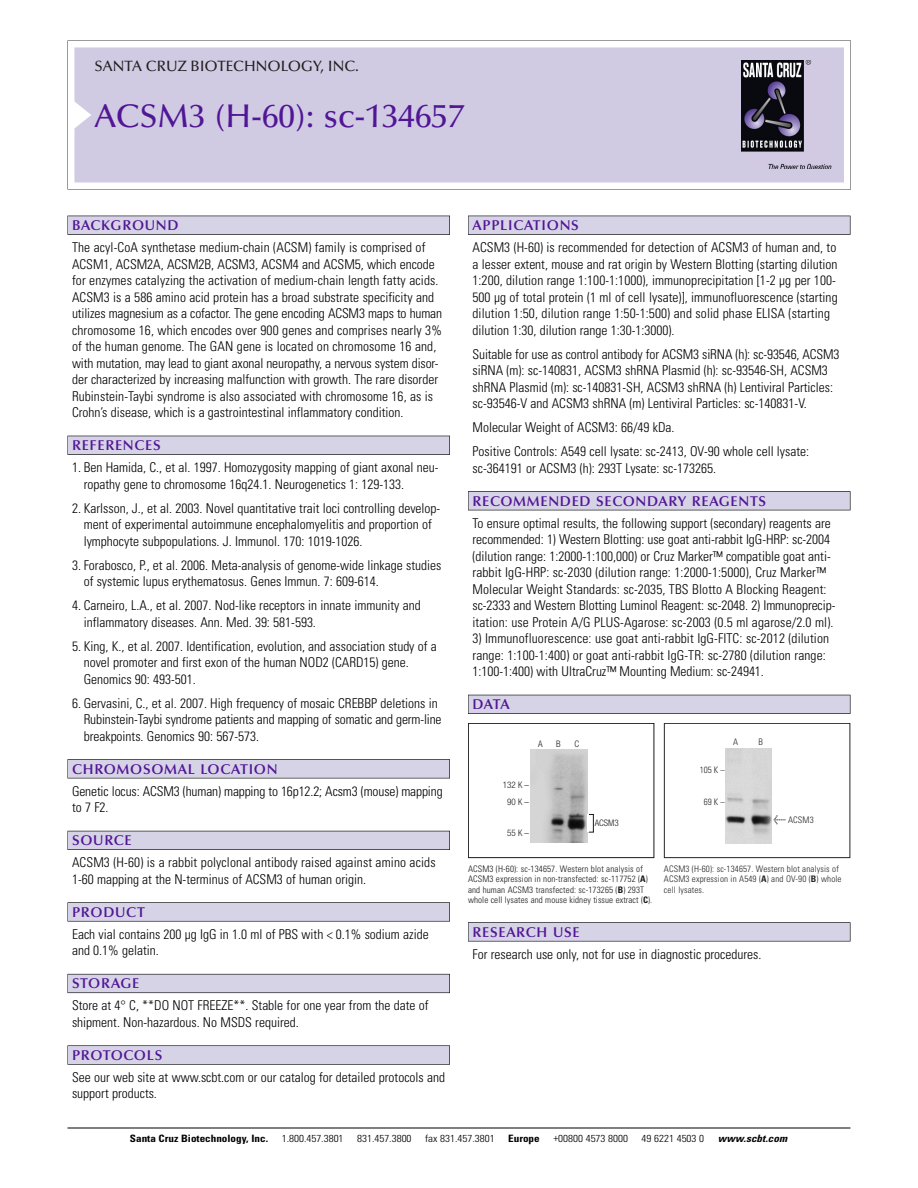
<style>
.page{position:relative;width:918px;height:1188px;background:#fff}
.page>*{position:absolute;margin:0;border:0;box-sizing:border-box;transform-origin:0 0}
.t1{font:500 33px "Optima";color:#511695}
.t2{font:500 15px "Optima";color:#231f20}
.t3{font:600 14.25px "Optima";letter-spacing:.05em;color:#511695}
.t4{font:300 condensed 13.5px/16.5px "Univers";color:#000}
.t5{font:300 condensed 10.2px "Univers";color:#000;scale:1.1 1}
.t6{font:700 condensed 10.2px "Univers";color:#000;scale:1.1 1}
.t7{font:italic 700 condensed 10.2px "Univers";letter-spacing:.005em;color:#000;scale:1.1 1}
.t8{font:9px/10.5px "Univers Condensed Light+QOLPOT";letter-spacing:.015em;color:#191919}
.t9{font:9px/10.5px "Univers Condensed Light+ANKADZ";letter-spacing:.015em;color:#272627}
.t10{font:9px/17.9px "Helvetica Neue Light Cond+WDSQRN";color:#191919;text-align:center}
.s1{font-family:"Meta Plus Book Roman+UZZIOP";font-size:10.5px}
.s2{font-family:"Univers Condensed Bold+PHCSEL"}
.s3{font-family:"Univers Condensed Bold+OUQRHL"}
</style>
<div class="page">
<svg style="left:68px;top:40px;width:783px;height:149px"></svg>
<div style="left:74px;top:47px;width:770px;height:135px;background:#d1cae3"></div>
<img style="left:741px;top:60px;width:90px;height:108px">
<div style="left:68px;top:216px;width:382px;height:19px;background:#525155"></div>
<div style="left:68px;top:216px;width:381px;height:18px;background:#d7d3e7"></div>
<div style="left:68px;top:436px;width:382px;height:19px;background:#515055"></div>
<div style="left:68px;top:436px;width:381px;height:18px;background:#d7d3e7"></div>
<div style="left:68px;top:759px;width:382px;height:19px;background:#545357"></div>
<div style="left:68px;top:760px;width:381px;height:18px;background:#d7d3e7"></div>
<div style="left:68px;top:831px;width:382px;height:19px;background:#54535a"></div>
<div style="left:68px;top:831px;width:381px;height:18px;background:#d7d3e7"></div>
<svg style="left:68px;top:902px;width:382px;height:20px"></svg>
<div style="left:68px;top:903px;width:381px;height:18px;background:#d7d3e7"></div>
<div style="left:68px;top:974px;width:382px;height:19px;background:#66646e"></div>
<div style="left:68px;top:974px;width:381px;height:18px;background:#d7d3e7"></div>
<div style="left:68px;top:1045px;width:382px;height:20px;background:#616161"></div>
<div style="left:68px;top:1046px;width:381px;height:18px;background:#d7d3e7"></div>
<div style="left:468px;top:216px;width:382px;height:19px;background:#525155"></div>
<div style="left:468px;top:216px;width:382px;height:18px;background:#d7d3e7"></div>
<div style="left:468px;top:491px;width:382px;height:19px;background:#525155"></div>
<div style="left:468px;top:492px;width:382px;height:18px;background:#d7d3e7"></div>
<div style="left:468px;top:695px;width:382px;height:19px;background:#525158"></div>
<div style="left:468px;top:695px;width:382px;height:18px;background:#d7d3e7"></div>
<div style="left:468px;top:922px;width:382px;height:19px;background:#575759"></div>
<div style="left:468px;top:923px;width:382px;height:18px;background:#d7d3e7"></div>
<hr style="left:68px;top:1128px;width:782px;height:1px;background:#000">
<div style="left:468px;top:723px;width:186px;height:135px;border:1px solid #191919"></div>
<img style="left:530px;top:750px;width:57px;height:92px">
<div style="left:664px;top:723px;width:186px;height:135px;border:1px solid #272627"></div>
<img style="left:726px;top:748px;width:45px;height:95px">
<p class="t2" style="left:94px;top:61px;width:266px">SANTA CRUZ BIOTECHNOLOGY, INC.</p>
<h1 class="t1" style="left:94px;top:103px;width:372px">ACSM3 (H-60): sc-134657</h1>
<p class="t3" style="left:72px;top:219px;width:108px">BACKGROUND</p>
<p class="t4" style="left:72px;top:240px;width:372px">The acyl-CoA synthetase medium-chain (ACSM) family is comprised of ACSM1, ACSM2A, ACSM2B, ACSM3, ACSM4 and ACSM5, which encode for enzymes catalyzing the activation of medium-chain length fatty acids.<br>ACSM3 is a 586 amino acid protein has a broad substrate specificity and utilizes magnesium as a cofactor. The gene encoding ACSM3 maps to human chromosome 16, which encodes over 900 genes and comprises nearly 3% of the human genome. The GAN gene is located on chromosome 16 and, with mutation, may lead to giant axonal neuropathy, a nervous system disor&shy;der characterized by increasing malfunction with growth. The rare disorder Rubinstein-Taybi syndrome is also associated with chromosome 16, as is Crohn’s disease, which is a gastrointestinal inflammatory condition.</p>
<p class="t3" style="left:72px;top:440px;width:90px">REFERENCES</p>
<p class="t4" style="left:84px;top:460px;width:356px;text-indent:-12px">1. Ben Hamida, C., et al. 1997. Homozygosity mapping of giant axonal neu&shy;ropathy gene to chromosome 16q24.1. Neurogenetics 1: 129-133.</p>
<p class="t4" style="left:84px;top:501px;width:358px;text-indent:-12px">2. Karlsson, J., et al. 2003. Novel quantitative trait loci controlling develop&shy;ment of experimental autoimmune encephalomyelitis and proportion of lymphocyte subpopulations. J. Immunol. 170: 1019-1026.</p>
<p class="t4" style="left:84px;top:558px;width:359px;text-indent:-12px">3. Forabosco, P., et al. 2006. Meta-analysis of genome-wide linkage studies of systemic lupus erythematosus. Genes Immun. 7: 609-614.</p>
<p class="t4" style="left:84px;top:598px;width:339px;text-indent:-12px">4. Carneiro, L.A., et al. 2007. Nod-like receptors in innate immunity and inflammatory diseases. Ann. Med. 39: 581-593.</p>
<p class="t4" style="left:84px;top:639px;width:355px;text-indent:-12px">5. King, K., et al. 2007. Identification, evolution, and association study of a novel promoter and first exon of the human NOD2 (CARD15) gene.<br>Genomics 90: 493-501.</p>
<p class="t4" style="left:84px;top:696px;width:359px;text-indent:-12px">6. Gervasini, C., et al. 2007. High frequency of mosaic CREBBP deletions in<br>Rubinstein-Taybi syndrome patients and mapping of somatic and germ-line breakpoints. Genomics 90: 567-573.</p>
<p class="t3" style="left:72px;top:763px;width:207px">CHROMOSOMAL LOCATION</p>
<p class="t4" style="left:72px;top:784px;width:372px">Genetic locus: ACSM3 (human) mapping to 16p12.2; Acsm3 (mouse) mapping to 7 F2.</p>
<p class="t3" style="left:72px;top:835px;width:61px">SOURCE</p>
<p class="t4" style="left:72px;top:855px;width:365px">ACSM3 (H-60) is a rabbit polyclonal antibody raised against amino acids<br>1-60 mapping at the N-terminus of ACSM3 of human origin.</p>
<p class="t3" style="left:72px;top:906px;width:74px">PRODUCT</p>
<p class="t4" style="left:72px;top:927px;width:358px">Each vial contains 200 µg IgG in 1.0 ml of PBS with &lt; 0.1% sodium azide and 0.1% gelatin.</p>
<p class="t3" style="left:72px;top:978px;width:69px">STORAGE</p>
<p class="t4" style="left:72px;top:998px;width:358px">Store at 4° C, **DO NOT FREEZE**. Stable for one year from the date of shipment. Non-hazardous. No MSDS required.</p>
<p class="t3" style="left:72px;top:1049px;width:92px">PROTOCOLS</p>
<p class="t4" style="left:72px;top:1070px;width:375px">See our web site at www.scbt.com or our catalog for detailed protocols and support products.</p>
<p class="t3" style="left:473px;top:219px;width:108px">APPLICATIONS</p>
<p class="t4" style="left:473px;top:240px;width:367px">ACSM3 (H-60) is recommended for detection of ACSM3 of human and, to a lesser extent, mouse and rat origin by Western Blotting (starting dilution 1:200, dilution range 1:100-1:1000), immunoprecipitation [1-2 µg per 100- 500 µg of total protein (1 ml of cell lysate)], immunofluorescence (starting dilution 1:50, dilution range 1:50-1:500) and solid phase ELISA (starting dilution 1:30, dilution range 1:30-1:3000).</p>
<p class="t4" style="left:473px;top:347px;width:369px">Suitable for use as control antibody for ACSM3 siRNA (h): sc-93546, ACSM3 siRNA (m): sc-140831, ACSM3 shRNA Plasmid (h): sc-93546-SH, ACSM3 shRNA Plasmid (m): sc-140831-SH, ACSM3 shRNA (h) Lentiviral Particles: sc-93546-V and ACSM3 shRNA (m) Lentiviral Particles: sc-140831-V.</p>
<p class="t4" style="left:473px;top:416px;width:338px;line-height:24px">Molecular Weight of ACSM3: 66/49 kDa.<br>Positive Controls: A549 cell lysate: sc-2413, OV-90 whole cell lysate:</p>
<p class="t4" style="left:473px;top:461px;width:245px">sc-364191 or ACSM3 (h): 293T Lysate: sc-173265.</p>
<p class="t3" style="left:473px;top:495px;width:295px">RECOMMENDED SECONDARY REAGENTS</p>
<p class="t4" style="left:473px;top:516px;width:364px">To ensure optimal results, the following support (secondary) reagents are recommended: 1) Western Blotting: use goat anti-rabbit IgG-HRP: sc-2004 (dilution range: 1:2000-1:100,000) or Cruz Marker™ compatible goat anti&shy;rabbit IgG-HRP: sc-2030 (dilution range: 1:2000-1:5000), Cruz Marker™ Molecular Weight Standards: sc-2035, TBS Blotto A Blocking Reagent: sc-2333 and Western Blotting Luminol Reagent: sc-2048. 2) Immunoprecip&shy;itation: use Protein A/G PLUS-Agarose: sc-2003 (0.5 ml agarose/2.0 ml).</p>
<p class="t4" style="left:473px;top:631px;width:358px">3) Immunofluorescence: use goat anti-rabbit IgG-FITC: sc-2012 (dilution range: 1:100-1:400) or goat anti-rabbit IgG-TR: sc-2780 (dilution range:<br>1:100-1:400) with UltraCruz™ Mounting Medium: sc-24941.</p>
<p class="t3" style="left:473px;top:699px;width:39px">DATA</p>
<p class="t10" style="left:538px;top:735px;width:6px">A</p>
<p class="t10" style="left:556px;top:735px;width:6px">B</p>
<p class="t10" style="left:575px;top:735px;width:6px">C</p>
<p class="t9" style="left:733px;top:737px;width:7px">A</p>
<p class="t9" style="left:759px;top:737px;width:6px">B</p>
<p class="t10" style="left:503px;top:776px;width:28px">132 K –<br>90K–</p>
<p class="t10" style="left:507px;top:824px;width:23px">55K–</p>
<p class="t10" style="left:595px;top:814px;width:25px">ACSM3</p>
<p class="t9" style="left:700px;top:765px;width:26px">105 K –</p>
<p class="t9" style="left:704px;top:797px;width:22px">69K–</p>
<p class="t9" style="left:774px;top:815px;width:42px"><span class="s1">&lt;</span> ACSM3</p>
<p class="t8" style="left:468px;top:864px;width:186px">ACSM3 (H-60): sc-134657. Western blot analysis of ACSM3 expression in non-transfected: sc-117752 (<span class="s2">A</span>) and human ACSM3 transfected: sc-173265 (<span class="s2">B</span>) 293T whole cell lysates and mouse kidney tissue extract (<span class="s2">C</span>).</p>
<p class="t9" style="left:664px;top:864px;width:179px">ACSM3 (H-60): sc-134657. Western blot analysis of<br>ACSM3 expression in A549 (<span class="s3">A</span>) and OV-90 (<span class="s3">B</span>) whole cell lysates.</p>
<p class="t3" style="left:473px;top:926px;width:109px">RESEARCH USE</p>
<p class="t4" style="left:473px;top:947px;width:290px">For research use only, not for use in diagnostic procedures.</p>
<p class="t6" style="left:130px;top:1135px;width:127px">Santa Cruz Biotechnology, Inc.</p>
<p class="t5" style="left:282px;top:1135px;width:58px">1.800.457.3801</p>
<p class="t5" style="left:357px;top:1135px;width:51px">831.457.3800</p>
<p class="t5" style="left:425px;top:1135px;width:65px">fax 831.457.3801</p>
<p class="t6" style="left:508px;top:1135px;width:30px">Europe</p>
<p class="t5" style="left:553px;top:1135px;width:69px">+00800 4573 8000</p>
<p class="t5" style="left:642px;top:1135px;width:58px">49 6221 4503 0</p>
<p class="t7" style="left:718px;top:1135px;width:64px">www.scbt.com</p>
</div>
